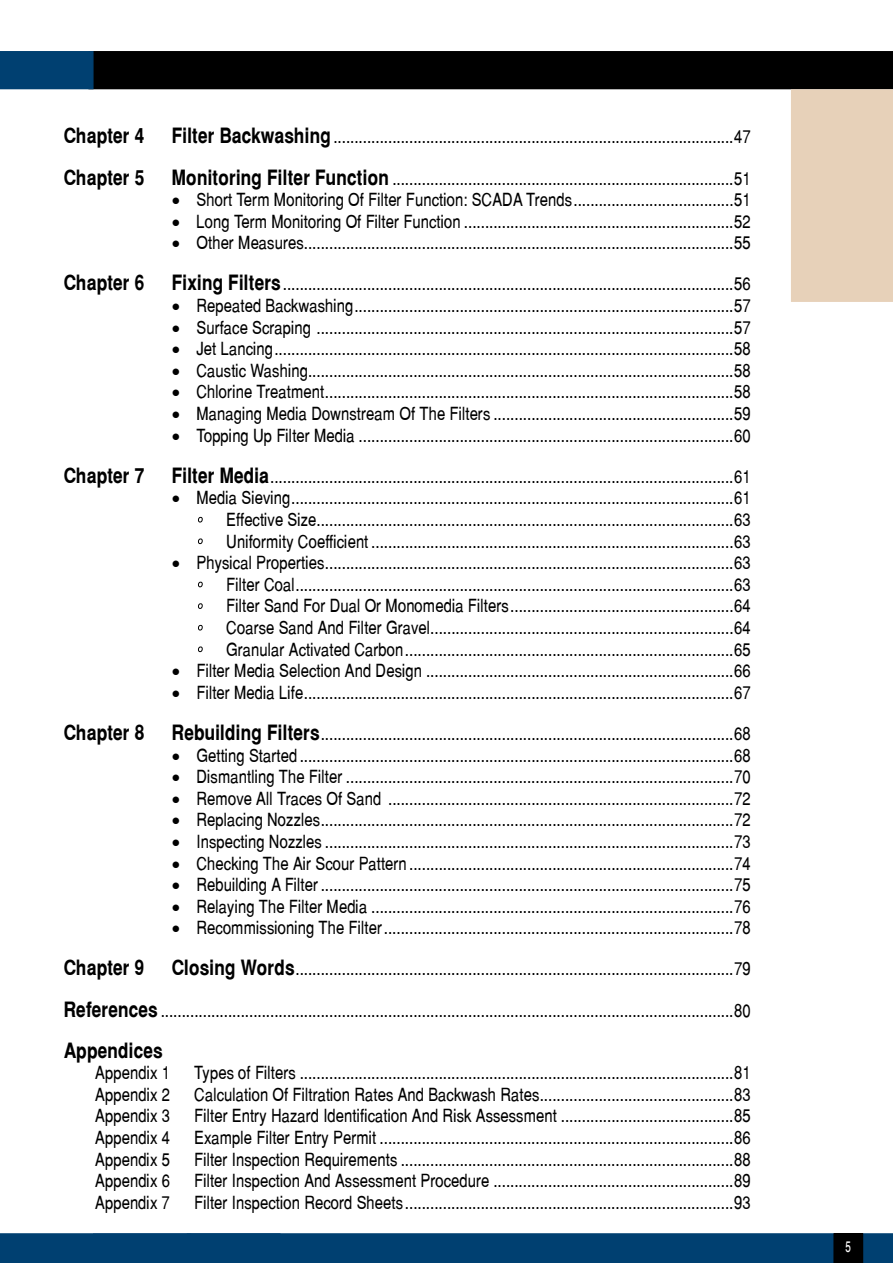
<style>
.page{position:relative;width:893px;height:1263px;background:#fff}
.page>*{position:absolute;margin:0;border:0;box-sizing:border-box;transform-origin:0 0}
.t1{font:700 21px "Switzerland Narrow";letter-spacing:.005em;color:#000}
.t2{font:18px/21.6px "Switzerland Narrow Plain";letter-spacing:.005em;color:#000;text-align:justify}
.t3{font:15px "Switzerland Narrow Plain";color:#fff;scale:.8 1}
.s1{font-family:"Switzerland Narrow";font-weight:700;font-size:21px}
</style>
<div class="page">
<div style="left:0;top:1233px;width:893px;height:30px;background:#004071"></div>
<svg style="left:0;top:51px;width:893px;height:251px"></svg>
<svg style="left:198px;top:516px;width:5px;height:7px"></svg>
<svg style="left:198px;top:538px;width:5px;height:7px"></svg>
<svg style="left:198px;top:581px;width:5px;height:7px"></svg>
<svg style="left:198px;top:603px;width:5px;height:6px"></svg>
<svg style="left:198px;top:624px;width:5px;height:7px"></svg>
<svg style="left:198px;top:646px;width:5px;height:7px"></svg>
<p class="t1" style="left:64px;top:128px;width:82px">Chapter 4</p>
<p class="t2" style="left:172px;top:128px;width:580px"><span class="s1">Filter Backwashing</span> ...............................................................................................47</p>
<p class="t1" style="left:64px;top:169px;width:82px">Chapter 5</p>
<p class="t2" style="left:172px;top:169px;width:580px"><span class="s1">Monitoring Filter Function</span> .................................................................................51</p>
<p class="t2" style="left:172px;top:191px;width:581px">• Short Term Monitoring Of Filter Function: SCADA Trends ......................................51</p>
<p class="t2" style="left:172px;top:212px;width:581px">• Long Term Monitoring Of Filter Function ................................................................52</p>
<p class="t2" style="left:172px;top:234px;width:581px">• Other Measures ......................................................................................................55</p>
<p class="t1" style="left:64px;top:275px;width:82px">Chapter 6</p>
<p class="t2" style="left:172px;top:275px;width:580px"><span class="s1">Fixing Filters</span> ...........................................................................................................56</p>
<p class="t2" style="left:172px;top:296px;width:581px">• Repeated Backwashing ..........................................................................................57</p>
<p class="t2" style="left:172px;top:318px;width:581px">• Surface Scraping ...................................................................................................57</p>
<p class="t2" style="left:172px;top:340px;width:581px">• Jet Lancing .............................................................................................................58</p>
<p class="t2" style="left:172px;top:361px;width:581px">• Caustic Washing .....................................................................................................58</p>
<p class="t2" style="left:172px;top:383px;width:581px">• Chlorine Treatment .................................................................................................58</p>
<p class="t2" style="left:172px;top:404px;width:581px">• Managing Media Downstream Of The Filters .........................................................59</p>
<p class="t2" style="left:172px;top:426px;width:581px">• Topping Up Filter Media .........................................................................................60</p>
<p class="t1" style="left:64px;top:467px;width:82px">Chapter 7</p>
<p class="t2" style="left:172px;top:467px;width:580px"><span class="s1">Filter Media</span> ..............................................................................................................61</p>
<p class="t2" style="left:226px;top:489px;width:526px;text-indent:-55px">• Media Sieving .........................................................................................................61<br>Effective Size...................................................................................................63<br>Uniformity Coefficient ......................................................................................63</p>
<p class="t2" style="left:226px;top:554px;width:526px;text-indent:-55px">• Physical Properties .................................................................................................63<br>Filter Coal ........................................................................................................63<br>Filter Sand For Dual Or Monomedia Filters .....................................................64<br>Coarse Sand And Filter Gravel ........................................................................64<br>Granular Activated Carbon ..............................................................................65</p>
<p class="t2" style="left:172px;top:662px;width:580px">• Filter Media Selection And Design .........................................................................66</p>
<p class="t2" style="left:172px;top:683px;width:581px">• Filter Media Life ......................................................................................................67</p>
<p class="t1" style="left:64px;top:724px;width:82px">Chapter 8</p>
<p class="t2" style="left:172px;top:724px;width:580px"><span class="s1">Rebuilding Filters</span> ..................................................................................................68</p>
<p class="t2" style="left:172px;top:746px;width:581px">• Getting Started .......................................................................................................68</p>
<p class="t2" style="left:172px;top:767px;width:580px">• Dismantling The Filter ............................................................................................70</p>
<p class="t2" style="left:172px;top:789px;width:581px">• Remove All Traces Of Sand ..................................................................................72</p>
<p class="t2" style="left:172px;top:811px;width:581px">• Replacing Nozzles ..................................................................................................72</p>
<p class="t2" style="left:172px;top:832px;width:581px">• Inspecting Nozzles .................................................................................................73</p>
<p class="t2" style="left:172px;top:854px;width:581px">• Checking The Air Scour Pattern .............................................................................74</p>
<p class="t2" style="left:172px;top:875px;width:580px">• Rebuilding A Filter ..................................................................................................75</p>
<p class="t2" style="left:172px;top:897px;width:581px">• Relaying The Filter Media ......................................................................................76</p>
<p class="t2" style="left:172px;top:919px;width:580px">• Recommissioning The Filter ...................................................................................78</p>
<p class="t1" style="left:64px;top:960px;width:82px">Chapter 9</p>
<p class="t2" style="left:172px;top:960px;width:580px"><span class="s1">Closing Words</span> ........................................................................................................79</p>
<p class="t2" style="left:64px;top:1001px;width:688px"><span class="s1">References</span> ........................................................................................................................................80</p>
<p class="t1" style="left:64px;top:1042px;width:100px">Appendices</p>
<p class="t2" style="left:95px;top:1064px;width:76px">Appendix 1</p>
<p class="t2" style="left:194px;top:1064px;width:558px">Types of Filters .......................................................................................................81</p>
<p class="t2" style="left:95px;top:1085px;width:76px">Appendix 2</p>
<p class="t2" style="left:194px;top:1085px;width:558px">Calculation Of Filtration Rates And Backwash Rates ..............................................83</p>
<p class="t2" style="left:95px;top:1107px;width:76px">Appendix 3</p>
<p class="t2" style="left:194px;top:1107px;width:558px">Filter Entry Hazard Identification And Risk Assessment .........................................85</p>
<p class="t2" style="left:95px;top:1128px;width:76px">Appendix 4</p>
<p class="t2" style="left:194px;top:1128px;width:558px">Example Filter Entry Permit ....................................................................................86</p>
<p class="t2" style="left:95px;top:1150px;width:76px">Appendix 5</p>
<p class="t2" style="left:194px;top:1150px;width:558px">Filter Inspection Requirements ...............................................................................88</p>
<p class="t2" style="left:95px;top:1172px;width:76px">Appendix 6</p>
<p class="t2" style="left:194px;top:1172px;width:558px">Filter Inspection And Assessment Procedure .........................................................89</p>
<p class="t2" style="left:95px;top:1193px;width:76px">Appendix 7</p>
<p class="t2" style="left:194px;top:1193px;width:558px">Filter Inspection Record Sheets ..............................................................................93</p>
<p class="t3" style="left:846px;top:1241px;width:8px">5</p>
</div>
